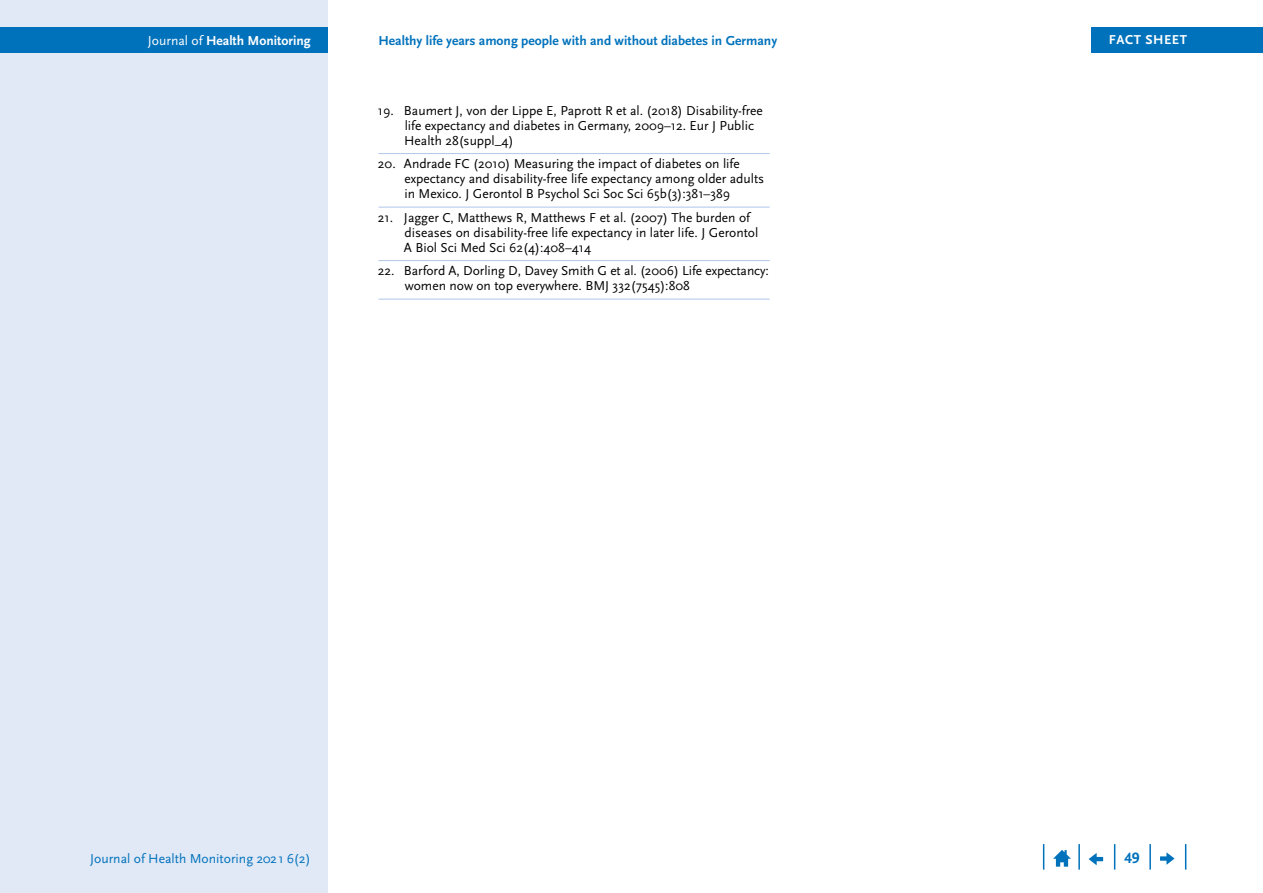
<style>
.page{position:relative;width:1263px;height:893px;background:#fff}
.page>*{position:absolute;margin:0;border:0;box-sizing:border-box;transform-origin:0 0}
.t1{font:700 15.75px "Scala Sans Pro";color:#0072bc}
.t2{font:700 13.65px "Scala Sans Pro";color:#0072bc}
.t3{font:13.65px "Scala Sans Pro";color:#0072bc}
.t4{font:700 13.65px "Scala Sans Pro";color:#fff}
.Literaturverzeichnis{font:13.5px/15px "Scala Sans Pro";color:#000}
.t5{font:700 13.5px "Scala Sans Pro";letter-spacing:.04em;color:#fff}
.s1{font-weight:400}
</style>
<div class="page">
<div style="left:0;top:0;width:327px;height:893px;background:#e1e8f6"></div>
<div style="left:0;top:28px;width:327px;height:25px;background:#0072bc"></div>
<svg style="left:1185px;top:844px;width:1px;height:26px"></svg>
<hr style="left:1149px;top:844px;width:2px;height:26px;background:#0072bc">
<svg style="left:1114px;top:844px;width:1px;height:26px"></svg>
<hr style="left:1078px;top:844px;width:2px;height:26px;background:#0072bc">
<svg style="left:1043px;top:844px;width:1px;height:26px"></svg>
<svg style="left:1053px;top:850px;width:18px;height:17px"></svg>
<svg style="left:1089px;top:853px;width:14px;height:12px"></svg>
<svg style="left:1160px;top:852px;width:14px;height:13px"></svg>
<div style="left:1091px;top:28px;width:172px;height:25px;background:#0072bc"></div>
<hr style="left:378px;top:153px;width:392px;height:1px;background:#afc5e7">
<hr style="left:378px;top:207px;width:392px;height:1px;background:#afc5e7">
<hr style="left:378px;top:260px;width:392px;height:1px;background:#afc5e7">
<hr style="left:378px;top:299px;width:392px;height:1px;background:#afc5e7">
<p class="t4" style="left:148px;top:33px;width:164px"><span class="s1">Journal of</span> Health Monitoring</p>
<p class="t2" style="left:378px;top:33px;width:400px">Healthy life years among people with and without diabetes in Germany</p>
<p class="Literaturverzeichnis" style="left:404px;top:103px;width:360px;text-indent:-26px">19. Baumert J, von der Lippe E, Paprott R et al. (2018) Disability-free life expectancy and diabetes in Germany, 2009–12. Eur J Public<br>Health 28(suppl_4)</p>
<p class="Literaturverzeichnis" style="left:404px;top:156px;width:361px;text-indent:-26px">20. Andrade FC (2010) Measuring the impact of diabetes on life expectancy and disability-free life expectancy among older adults in Mexico. J Gerontol B Psychol Sci Soc Sci 65b(3):381–389</p>
<p class="Literaturverzeichnis" style="left:404px;top:210px;width:356px;text-indent:-26px">21. Jagger C, Matthews R, Matthews F et al. (2007) The burden of diseases on disability-free life expectancy in later life. J Gerontol<br>A Biol Sci Med Sci 62(4):408–414</p>
<p class="Literaturverzeichnis" style="left:405px;top:263px;width:366px;text-indent:-27px">22. Barford A, Dorling D, Davey Smith G et al. (2006) Life expectancy: women now on top everywhere. BMJ 332(7545):808</p>
<p class="t3" style="left:90px;top:850px;width:222px">Journal of Health Monitoring 2021 6(2)</p>
<p class="t5" style="left:1109px;top:32px;width:80px">FACT SHEET</p>
<p class="t1" style="left:1124px;top:849px;width:17px">49</p>
</div>
